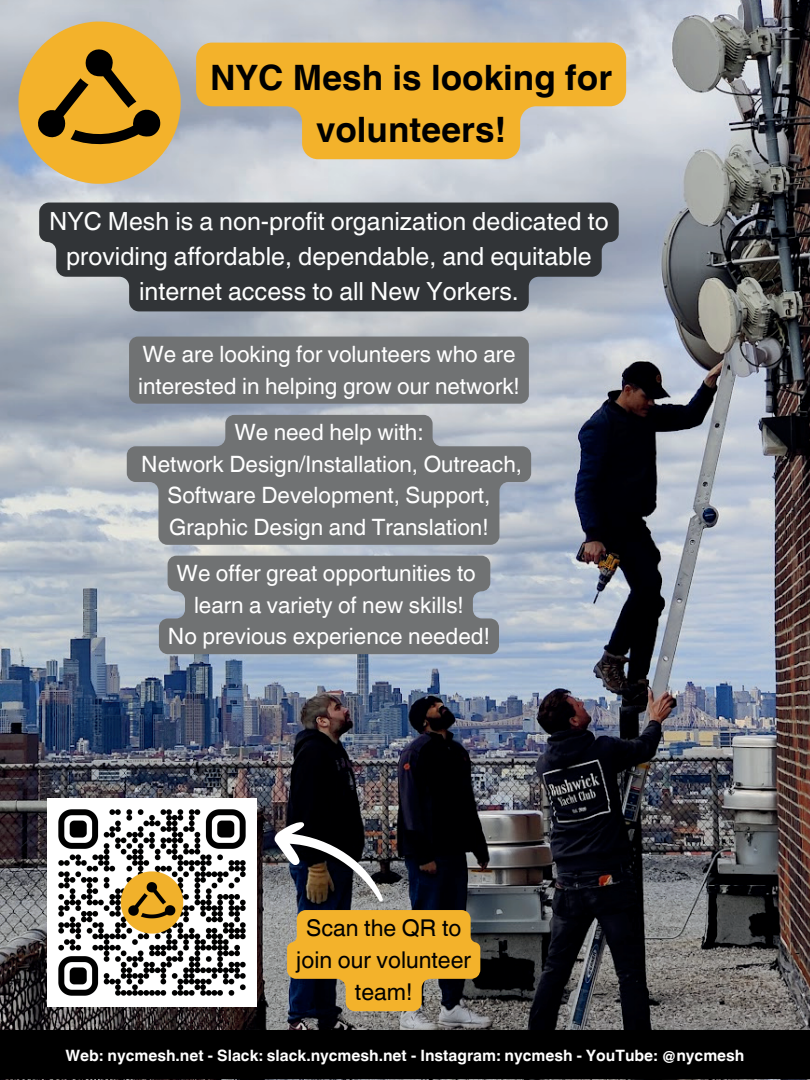
<style>
.page{position:relative;width:810px;height:1080px;background:#fff}
.page>*{position:absolute;margin:0;border:0;box-sizing:border-box;transform-origin:0 0}
.t1{font:700 35px/52.5px "Helvetica World";color:#000;text-align:center}
.t2{font:25px/34.7px "Helvetica World";color:#fdfefe;text-align:center}
.t3{font:23.12px/32.4px "Helvetica World";color:#000;text-align:center}
.t4{font:22.5px/31.4px "Helvetica World";color:#fff;text-align:center}
.t5{font:700 15.62px "Helvetica World";color:#fff}
</style>
<div class="page">
<img style="left:0;top:0;width:810px;height:1080px">
<img style="left:48px;top:798px;width:208px;height:209px">
<svg style="left:19px;top:22px;width:162px;height:162px;background:#c79e48"></svg>
<svg style="left:287px;top:910px;width:193px;height:101px;background:#c89630"></svg>
<svg style="left:273px;top:822px;width:111px;height:81px;background:#514f51"></svg>
<div style="left:129px;top:337px;width:400px;height:67px;background:#707273;border-radius:9px"></div>
<div style="left:159px;top:556px;width:340px;height:98px;background:#707273"></div>
<div style="left:0;top:1031px;width:810px;height:48px;background:#000"></div>
<svg style="left:196px;top:43px;width:430px;height:116px;background:#e7b650"></svg>
<svg style="left:39px;top:203px;width:580px;height:108px;background:#414448"></svg>
<svg style="left:127px;top:415px;width:404px;height:130px;background:#7e8184"></svg>
<h1 class="t1" style="left:210px;top:52px;width:404px">NYC Mesh is looking for volunteers!</h1>
<p class="t2" style="left:49px;top:205px;width:561px">NYC Mesh is a non-profit organization dedicated to providing affordable, dependable, and equitable internet access to all New Yorkers.</p>
<p class="t4" style="left:138px;top:339px;width:383px;text-align:left">We are looking for volunteers who are interested in helping grow our network!</p>
<p class="t4" style="left:141px;top:417px;width:382px">We need help with:<br>Network Design/Installation, Outreach,<br>Software Development, Support,<br>Graphic Design and Translation!</p>
<p class="t4" style="left:168px;top:558px;width:324px">We offer great opportunities to learn a variety of new skills!<br>No previous experience needed!</p>
<p class="t3" style="left:296px;top:912px;width:176px">Scan the QR to join our volunteer team!</p>
<p class="t5" style="left:66px;top:1046px;width:680px">Web: nycmesh.net - Slack: slack.nycmesh.net - Instagram: nycmesh - YouTube: @nycmesh</p>
</div>
